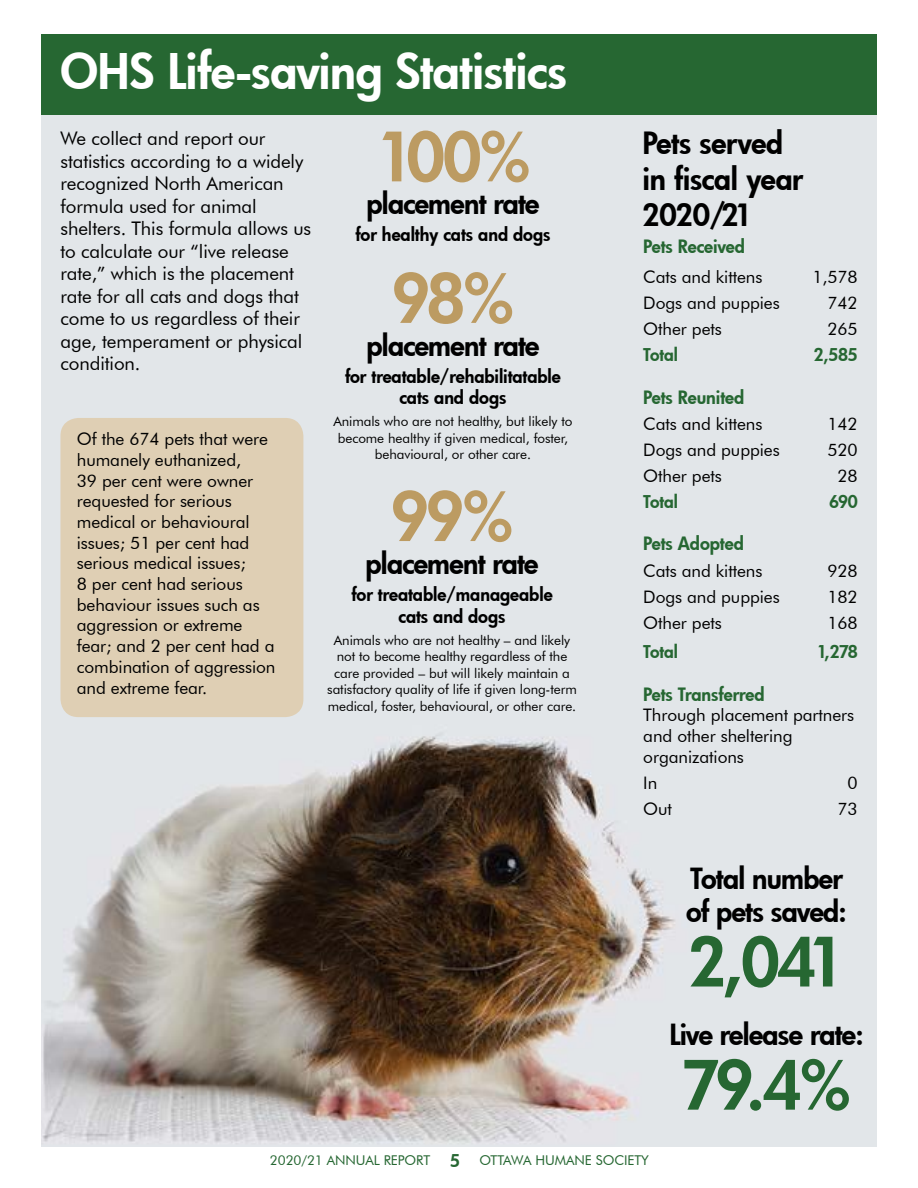
<style>
.page{position:relative;width:918px;height:1188px;background:#fff}
.page>*{position:absolute;margin:0;border:0;box-sizing:border-box;transform-origin:0 0}
.t1{font:66px "Futura Hv";letter-spacing:-.05em;color:#bc9b62}
.t2{font:66px/123.1px "Futura Hv";color:#266732}
.t3{font:48px "Futura Hv";letter-spacing:-.01em;color:#fff}
.t4{font:30px/36px "Futura Hv";letter-spacing:-.01em;color:#000}
.t5{font:28.5px/33px "Futura Hv";letter-spacing:-.025em;color:#000}
.t6{font:18.75px/22.5px "Futura BT";letter-spacing:-.005em;color:#000}
.t7{font:18px/21.6px "Futura Hv";letter-spacing:-.005em;color:#000;text-align:center}
.t8{font:18px "Futura Hv";letter-spacing:-.005em;color:#266732}
.t9{font:17.25px/20.7px "Futura BT";letter-spacing:-.005em;color:#000}
.t10{font:17.25px "Futura Hv";letter-spacing:-.01em;color:#266732}
.t11{font:13.5px/16.5px "Futura BT";letter-spacing:-.005em;color:#000;text-align:center}
.t12{font:13.5px "Futura BT";letter-spacing:-.005em;color:#266732}
.s1{font-family:"Futura Hv";font-size:17.25px}
</style>
<div class="page">
<img style="left:41px;top:115px;width:835px;height:1032px">
<div style="left:41px;top:34px;width:835px;height:81px;background:#266732"></div>
<div style="left:60px;top:418px;width:243px;height:299px;background:#dfcfb4;border-radius:18px"></div>
<h2 class="t3" style="left:60px;top:39px;width:508px">OHS Life-saving Statistics</h2>
<p class="t6" style="left:60px;top:127px;width:252px">We collect and report our statistics according to a widely recognized North American formula used for animal shelters. This formula allows us to calculate our “live release rate,” which is the placement rate for all cats and dogs that come to us regardless of their age, temperament or physical condition.</p>
<p class="t9" style="left:77px;top:428px;width:200px">Of the 674 pets that were humanely euthanized,<br>39 per cent were owner requested for serious medical or behavioural issues; 51 per cent had serious medical issues;<br>8 per cent had serious behaviour issues such as aggression or extreme fear; and 2 per cent had a combination of aggression and extreme fear.</p>
<h1 class="t1" style="left:375px;top:112px;width:157px">100%</h1>
<h3 class="t5" style="left:367px;top:187px;width:174px">placement rate</h3>
<p class="t7" style="left:355px;top:224px;width:197px">for healthy cats and dogs</p>
<h1 class="t1" style="left:392px;top:254px;width:124px">98%</h1>
<h3 class="t5" style="left:367px;top:328px;width:174px">placement rate</h3>
<p class="t7" style="left:345px;top:365px;width:217px">for treatable/rehabilitatable cats and dogs</p>
<p class="t11" style="left:333px;top:413px;width:241px">Animals who are not healthy, but likely to become healthy if given medical, foster, behavioural, or other care.</p>
<h1 class="t1" style="left:391px;top:472px;width:124px">99%</h1>
<h3 class="t5" style="left:366px;top:547px;width:174px">placement rate</h3>
<p class="t7" style="left:351px;top:583px;width:203px">for treatable/manageable cats and dogs</p>
<p class="t11" style="left:327px;top:631px;width:251px">Animals who are not healthy – and likely not to become healthy regardless of the care provided – but will likely maintain a satisfactory quality of life if given long-term medical, foster, behavioural, or other care.</p>
<h3 class="t4" style="left:642px;top:124px;width:162px">Pets served in fiscal year<br>2020/21</h3>
<p class="t8" style="left:643px;top:235px;width:103px">Pets Received</p>
<p class="t9" style="left:643px;top:267px;width:121px">Cats and kittens</p>
<p class="t9" style="left:812px;top:267px;width:47px">1,578</p>
<p class="t9" style="left:643px;top:293px;width:138px">Dogs and puppies</p>
<p class="t9" style="left:827px;top:293px;width:32px">742</p>
<p class="t9" style="left:643px;top:319px;width:80px">Other pets</p>
<p class="t9" style="left:827px;top:319px;width:32px">265</p>
<p class="t10" style="left:643px;top:343px;width:36px">Total</p>
<p class="t10" style="left:814px;top:343px;width:45px">2,585</p>
<p class="t8" style="left:643px;top:385px;width:102px">Pets Reunited</p>
<p class="t9" style="left:643px;top:413px;width:121px">Cats and kittens</p>
<p class="t9" style="left:827px;top:413px;width:32px">142</p>
<p class="t9" style="left:643px;top:439px;width:138px">Dogs and puppies</p>
<p class="t9" style="left:827px;top:439px;width:32px">520</p>
<p class="t9" style="left:643px;top:465px;width:80px">Other pets</p>
<p class="t9" style="left:838px;top:465px;width:22px">28</p>
<p class="t10" style="left:643px;top:490px;width:36px">Total</p>
<p class="t10" style="left:829px;top:490px;width:30px">690</p>
<p class="t8" style="left:643px;top:532px;width:102px">Pets Adopted</p>
<p class="t9" style="left:643px;top:560px;width:121px">Cats and kittens</p>
<p class="t9" style="left:827px;top:560px;width:32px">928</p>
<p class="t9" style="left:643px;top:586px;width:138px">Dogs and puppies</p>
<p class="t9" style="left:827px;top:586px;width:32px">182</p>
<p class="t9" style="left:643px;top:612px;width:80px">Other pets</p>
<p class="t9" style="left:827px;top:612px;width:32px">168</p>
<p class="t10" style="left:643px;top:640px;width:36px">Total</p>
<p class="t10" style="left:817px;top:640px;width:43px">1,278</p>
<p class="t8" style="left:643px;top:682px;width:123px">Pets Transferred</p>
<p class="t9" style="left:643px;top:705px;width:212px">Through placement partners and other sheltering organizations</p>
<p class="t9" style="left:643px;top:772px;width:15px">In</p>
<p class="t9" style="left:848px;top:772px;width:12px">0</p>
<p class="t9" style="left:643px;top:798px;width:30px">Out</p>
<p class="t9" style="left:838px;top:798px;width:22px">73</p>
<h3 class="t5" style="left:686px;top:861px;width:162px">Total number of pets saved:</h3>
<h1 class="t2" style="left:682px;top:899px;width:170px">2,041<br>79.4%</h1>
<h3 class="t5" style="left:669px;top:1017px;width:196px">Live release rate:</h3>
<p class="t12" style="left:270px;top:1152px;width:381px">2020/21 ANNUAL REPORT <span class="s1">5</span> OTTAWA HUMANE SOCIETY</p>
</div>
